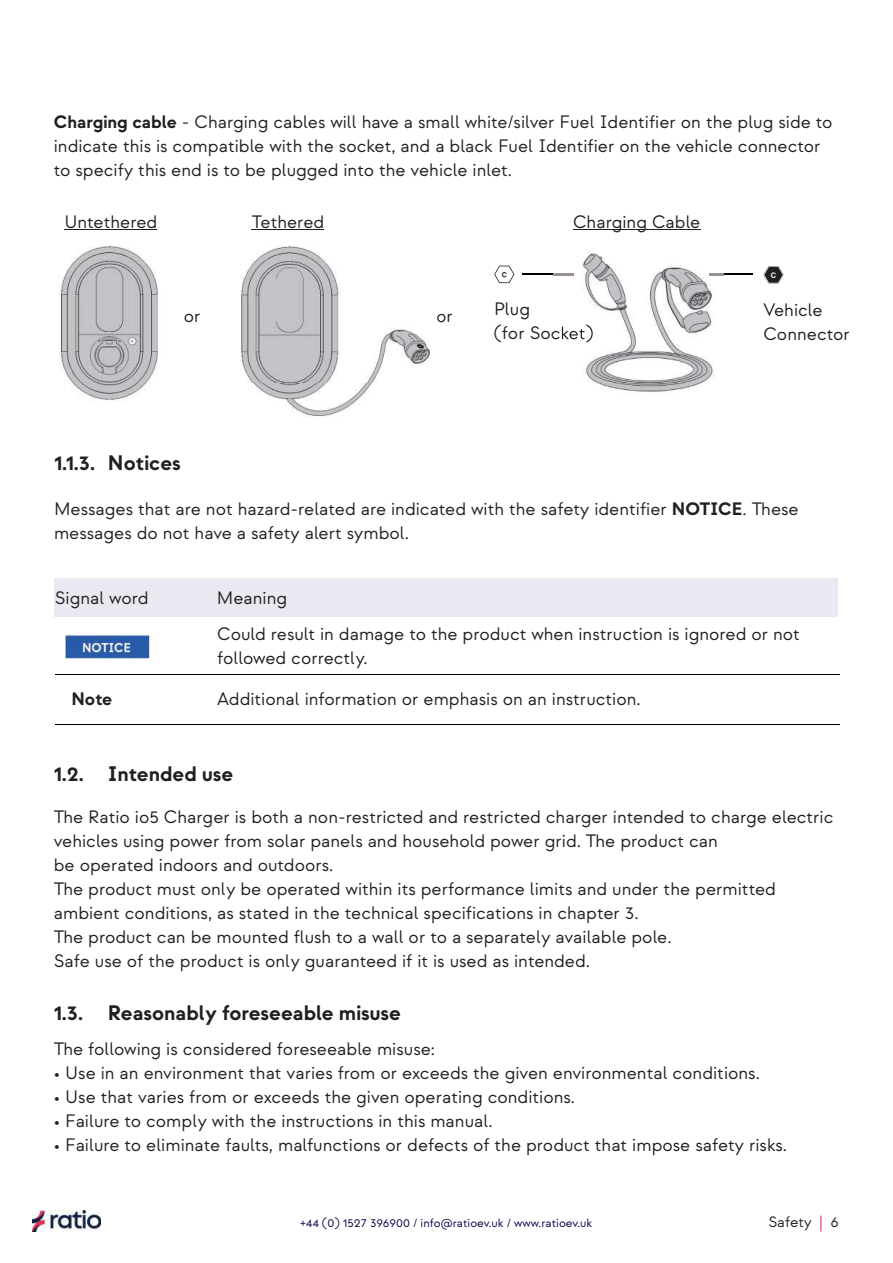
<style>
.page{position:relative;width:893px;height:1263px;background:#fff}
.page>*{position:absolute;margin:0;border:0;box-sizing:border-box;transform-origin:0 0}
.t1{font:700 21px "Strawford";color:#221f1f}
.t2{font:18px/24px "Strawford";color:#221f1f}
.t3{font:700 18px "Strawford";color:#221f1f}
.t4{font:15px "Strawford";color:#221f1f}
.t5{font:12px "Strawford";color:#000045}
.t6{font:700 7.65px "Arial";color:#fff}
.s1{font-weight:700}
.s2{color:#ed1846}
</style>
<div class="page">
<img style="left:32px;top:1210px;width:68px;height:22px">
<div style="left:54px;top:579px;width:784px;height:38px;background:#e8e9f1"></div>
<hr style="left:55px;top:674px;width:785px;height:1px;background:#000">
<hr style="left:55px;top:724px;width:785px;height:1px;background:#000">
<img style="left:66px;top:635px;width:88px;height:23px">
<hr style="left:64px;top:229px;width:93px;height:1px;background:#221f1f">
<hr style="left:252px;top:229px;width:72px;height:1px;background:#221f1f">
<hr style="left:573px;top:229px;width:127px;height:1px;background:#221f1f">
<img style="left:241px;top:246px;width:200px;height:171px">
<svg style="left:437px;top:314px;width:4px;height:8px"></svg>
<hr style="left:723px;top:273px;width:29px;height:2px;background:#000">
<hr style="left:522px;top:273px;width:31px;height:2px;background:#000">
<svg style="left:763px;top:266px;width:21px;height:18px"></svg>
<img style="left:553px;top:252px;width:170px;height:140px">
<img style="left:553px;top:324px;width:40px;height:18px">
<svg style="left:710px;top:273px;width:13px;height:2px"></svg>
<img style="left:553px;top:273px;width:20px;height:2px">
<img style="left:60px;top:245px;width:98px;height:156px">
<svg style="left:494px;top:266px;width:20px;height:17px"></svg>
<p class="t2" style="left:54px;top:111px;width:780px"><span class="s1">Charging cable</span> - Charging cables will have a small white/silver Fuel Identifier on the plug side to indicate this is compatible with the socket, and a black Fuel Identifier on the vehicle connector to specify this end is to be plugged into the vehicle inlet.</p>
<p class="t2" style="left:64px;top:211px;width:94px">Untethered</p>
<p class="t2" style="left:252px;top:211px;width:74px">Tethered</p>
<p class="t2" style="left:573px;top:211px;width:129px">Charging Cable</p>
<p class="t6" style="left:771px;top:270px;width:7px">C</p>
<p class="t2" style="left:184px;top:306px;width:18px">or</p>
<p class="t2" style="left:494px;top:298px;width:100px">Plug<br>(for Socket)</p>
<p class="t2" style="left:763px;top:299px;width:88px">Vehicle<br>Connector</p>
<p class="t2" style="left:436px;top:306px;width:18px">or</p>
<p class="t1" style="left:54px;top:453px;width:128px">1.1.3. Notices</p>
<p class="t2" style="left:54px;top:499px;width:746px">Messages that are not hazard-related are indicated with the safety identifier <span class="s1">NOTICE</span>. These messages do not have a safety alert symbol.</p>
<p class="t2" style="left:55px;top:587px;width:95px">Signal word</p>
<p class="t2" style="left:217px;top:587px;width:72px">Meaning</p>
<p class="t2" style="left:217px;top:624px;width:584px">Could result in damage to the product when instruction is ignored or not followed correctly.</p>
<p class="t3" style="left:71px;top:690px;width:43px">Note</p>
<p class="t2" style="left:217px;top:688px;width:425px">Additional information or emphasis on an instruction.</p>
<p class="t1" style="left:54px;top:764px;width:181px">1.2. Intended use</p>
<p class="t2" style="left:54px;top:806px;width:781px">The Ratio io5 Charger is both a non-restricted and restricted charger intended to charge electric vehicles using power from solar panels and household power grid. The product can<br>be operated indoors and outdoors.<br>The product must only be operated within its performance limits and under the permitted ambient conditions, as stated in the technical specifications in chapter 3.<br>The product can be mounted flush to a wall or to a separately available pole.<br>Safe use of the product is only guaranteed if it is used as intended.</p>
<p class="t1" style="left:54px;top:1003px;width:349px">1.3. Reasonably foreseeable misuse</p>
<p class="t2" style="left:54px;top:1038px;width:383px">The following is considered foreseeable misuse:</p>
<p class="t2" style="left:54px;top:1062px;width:708px">• Use in an environment that varies from or exceeds the given environmental conditions.</p>
<p class="t2" style="left:54px;top:1086px;width:523px">• Use that varies from or exceeds the given operating conditions.</p>
<p class="t2" style="left:54px;top:1110px;width:440px">• Failure to comply with the instructions in this manual.</p>
<p class="t2" style="left:54px;top:1134px;width:735px">• Failure to eliminate faults, malfunctions or defects of the product that impose safety risks.</p>
<p class="t5" style="left:301px;top:1217px;width:293px">+44 (0) 1527 396900 / info@ratioev.uk / www.ratioev.uk</p>
<p class="t4" style="left:768px;top:1214px;width:72px">Safety <span class="s2">|</span> 6</p>
</div>
